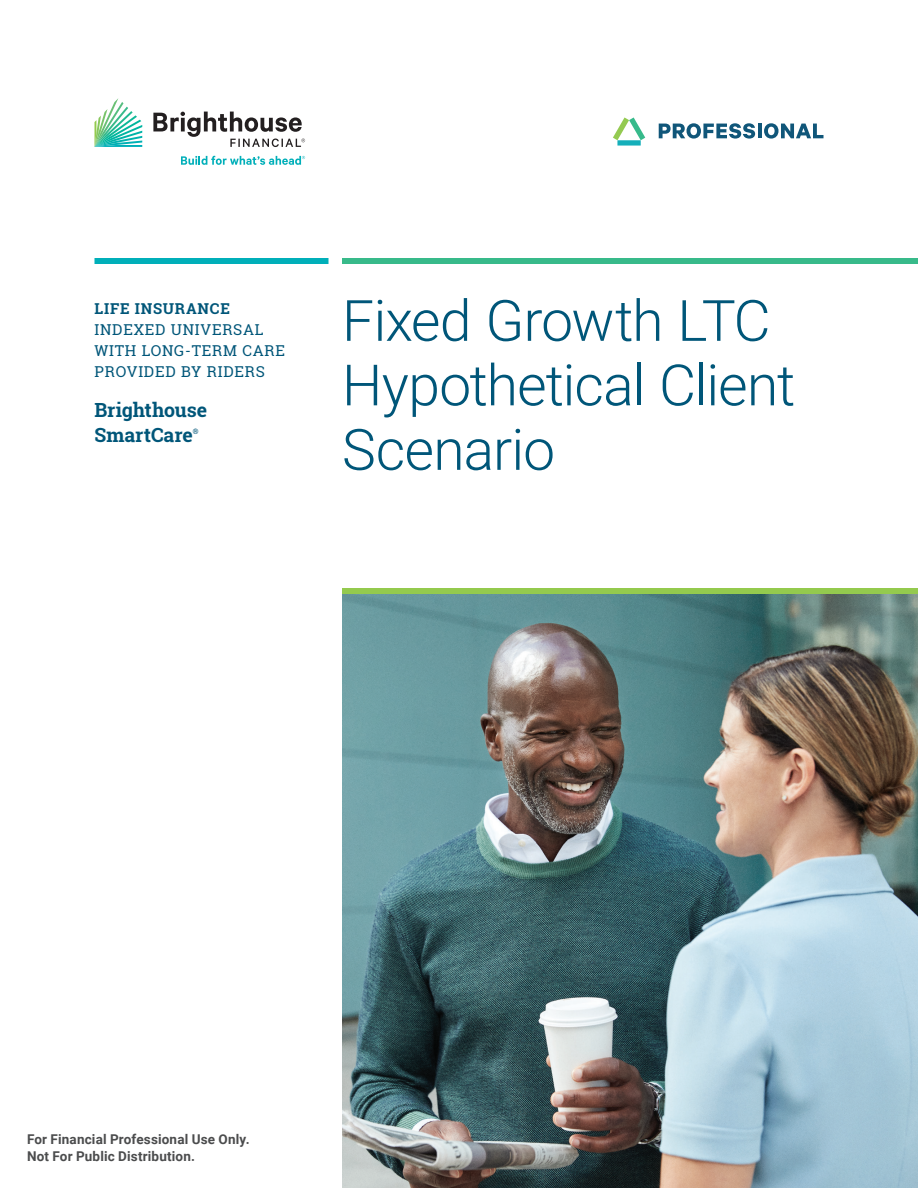
<style>
.page{position:relative;width:918px;height:1188px;background:#fff}
.page>*{position:absolute;margin:0;border:0;box-sizing:border-box;transform-origin:0 0}
.t1{font:300 57px/64.5px "Roboto";letter-spacing:-.02em;color:#005679}
.t2{font:700 19.5px/25.5px "Roboto Slab";letter-spacing:-.005em;color:#005679}
.t3{font:15px/21px "Roboto Slab";letter-spacing:.05em;color:#005679}
.t4{font:700 13.5px/16.2px "Roboto";letter-spacing:.01em;color:#4b4c4d}
.t5{font:700 7.5px "Roboto Slab";color:#005679}
.s1{font-weight:700}
</style>
<div class="page">
<img style="left:342px;top:594px;width:576px;height:594px">
<div style="left:94px;top:258px;width:234px;height:6px;background:#00afb9"></div>
<div style="left:342px;top:258px;width:576px;height:6px;background:#38ba8a"></div>
<div style="left:342px;top:588px;width:576px;height:6px;background:#94ca4e"></div>
<svg style="left:94px;top:98px;width:48px;height:49px"></svg>
<svg style="left:153px;top:112px;width:152px;height:35px"></svg>
<svg style="left:181px;top:156px;width:124px;height:9px"></svg>
<svg style="left:613px;top:117px;width:32px;height:29px"></svg>
<svg style="left:659px;top:123px;width:96px;height:16px"></svg>
<hr style="left:758px;top:124px;width:4px;height:14px;background:#105679">
<svg style="left:764px;top:123px;width:60px;height:16px"></svg>
<p class="t3" style="left:94px;top:298px;width:192px"><span class="s1">LIFE INSURANCE<br></span>INDEXED UNIVERSAL<br>WITH LONG-TERM CARE<br>PROVIDED BY RIDERS</p>
<p class="t1" style="left:342px;top:286px;width:455px">Fixed Growth LTC<br>Hypothetical Client<br>Scenario</p>
<p class="t2" style="left:94px;top:397px;width:114px">Brighthouse<br>SmartCare</p>
<p class="t5" style="left:193px;top:426px;width:7px">®</p>
<p class="t4" style="left:27px;top:1131px;width:224px">For Financial Professional Use Only.<br>Not For Public Distribution.</p>
</div>
